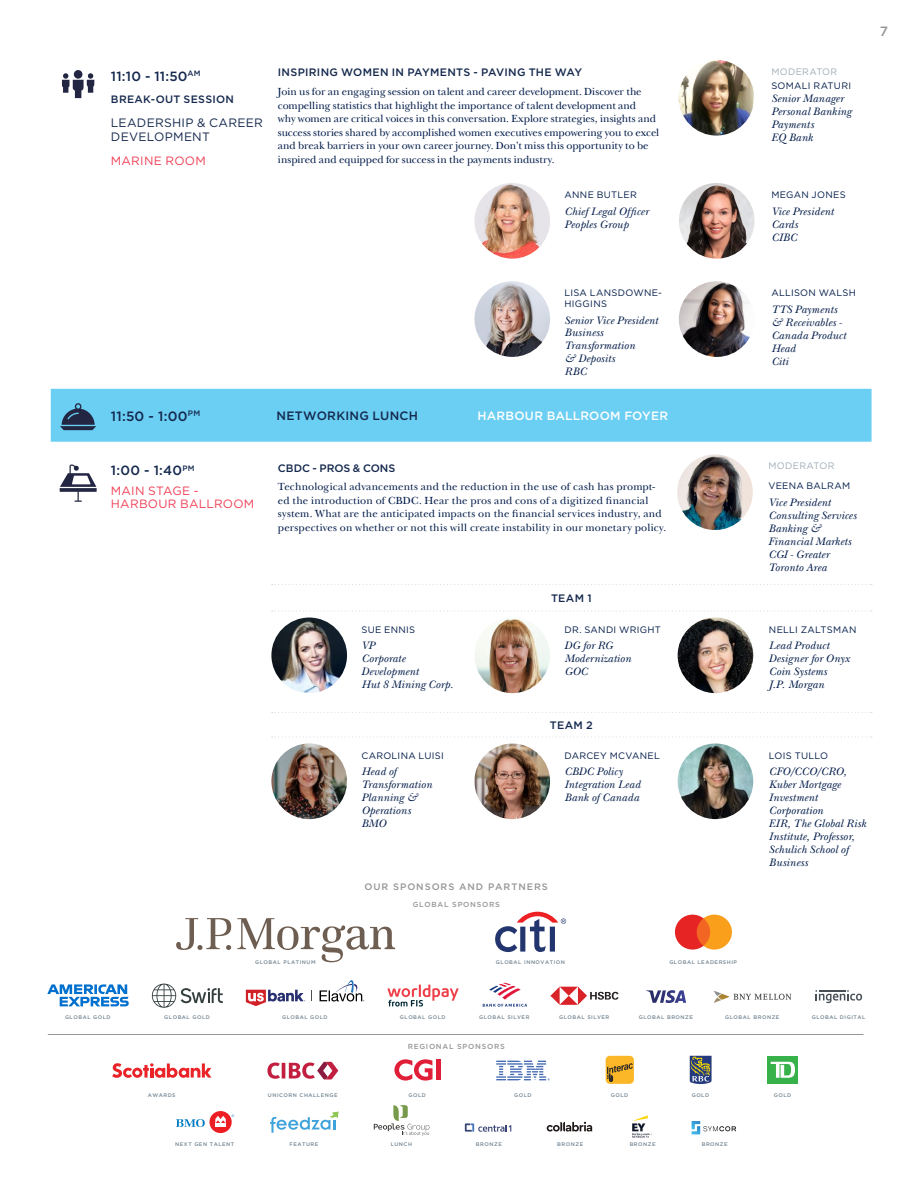
<style>
.page{position:relative;width:918px;height:1188px;background:#fff}
.page>*{position:absolute;margin:0;border:0;box-sizing:border-box;transform-origin:0 0}
.t1{font:500 13.5px "Gotham";color:#14284d}
.t2{font:500 13.5px "Gotham";color:#989696}
.t3{font:500 13.35px "Gotham";letter-spacing:.015em;color:#14284d}
.t4{font:12.15px/13.4px "Gotham";letter-spacing:.02em;color:#14284d}
.t5{font:500 12.15px "Gotham";letter-spacing:.025em;color:#14284d}
.t6{font:12px/13.5px "Gotham HTF";letter-spacing:.02em;color:#ef4056}
.t7{font:500 12px "Gotham HTF";letter-spacing:.02em;color:#fff}
.t8{font:italic 11.25px/12.9px "New Baskerville LT";letter-spacing:.015em;color:#001b49}
.t9{font:10.8px/13.5px "New Baskerville LT";letter-spacing:.005em;color:#001b49}
.t10{font:500 10.8px "Gotham";letter-spacing:.02em;color:#14284d}
.t11{font:500 10.8px "Gotham";letter-spacing:-.005em;color:#14284d}
.t12{font:500 10.65px "Gotham";letter-spacing:.03em;color:#14284d}
.t13{font:9.3px/10.4px "Gotham";letter-spacing:.03em;color:#001b49}
.t14{font:500 9.3px "Gotham";letter-spacing:.1em;color:#959696}
.t15{font:9.3px "Gotham";letter-spacing:.035em;color:#a0adb7}
.t16{font:500 7.35px "Gotham";letter-spacing:.1em;color:#959696}
.t17{font:500 5.25px "Gotham";letter-spacing:.1em;color:#738592}
</style>
<div class="page">
<svg style="left:176px;top:918px;width:55px;height:32px"></svg>
<svg style="left:237px;top:918px;width:158px;height:44px"></svg>
<svg style="left:495px;top:912px;width:71px;height:40px"></svg>
<svg style="left:47px;top:984px;width:82px;height:22px"></svg>
<svg style="left:483px;top:983px;width:44px;height:24px"></svg>
<hr style="left:48px;top:1034px;width:815px;height:1px;background:#959696">
<svg style="left:320px;top:980px;width:44px;height:21px"></svg>
<svg style="left:246px;top:990px;width:59px;height:16px"></svg>
<svg style="left:152px;top:984px;width:71px;height:24px"></svg>
<svg style="left:646px;top:990px;width:40px;height:13px"></svg>
<svg style="left:714px;top:991px;width:77px;height:12px"></svg>
<svg style="left:550px;top:987px;width:68px;height:18px"></svg>
<svg style="left:675px;top:915px;width:57px;height:35px;background:#f17b43"></svg>
<svg style="left:387px;top:985px;width:72px;height:22px"></svg>
<svg style="left:815px;top:990px;width:47px;height:13px"></svg>
<svg style="left:112px;top:1063px;width:100px;height:15px"></svg>
<svg style="left:267px;top:1062px;width:71px;height:18px"></svg>
<div style="left:767px;top:1056px;width:31px;height:27px;background:#37b14a"></div>
<svg style="left:771px;top:1062px;width:24px;height:16px"></svg>
<svg style="left:394px;top:1059px;width:39px;height:22px"></svg>
<hr style="left:436px;top:1060px;width:4px;height:20px;background:#e11e37">
<svg style="left:496px;top:1061px;width:54px;height:19px"></svg>
<div style="left:606px;top:1056px;width:28px;height:28px;background:#fbb727;border-radius:4px"></div>
<svg style="left:607px;top:1063px;width:26px;height:19px"></svg>
<svg style="left:690px;top:1056px;width:21px;height:28px"></svg>
<svg style="left:270px;top:1112px;width:68px;height:21px"></svg>
<svg style="left:374px;top:1105px;width:55px;height:31px"></svg>
<div style="left:209px;top:1111px;width:23px;height:22px;background:#ed1d24;border-radius:50%"></div>
<svg style="left:176px;top:1119px;width:29px;height:8px"></svg>
<svg style="left:215px;top:1114px;width:19px;height:13px"></svg>
<svg style="left:632px;top:1115px;width:20px;height:23px"></svg>
<svg style="left:692px;top:1121px;width:44px;height:13px"></svg>
<svg style="left:547px;top:1122px;width:45px;height:10px"></svg>
<svg style="left:465px;top:1123px;width:46px;height:9px"></svg>
<svg style="left:272px;top:712px;width:600px;height:1px"></svg>
<svg style="left:272px;top:584px;width:600px;height:1px"></svg>
<svg style="left:272px;top:736px;width:600px;height:2px"></svg>
<svg style="left:272px;top:610px;width:600px;height:2px"></svg>
<svg style="left:62px;top:73px;width:32px;height:25px"></svg>
<div style="left:74px;top:70px;width:8px;height:9px;background:#222642;border-radius:50%"></div>
<img style="left:679px;top:60px;width:75px;height:76px;border-radius:38px">
<img style="left:474px;top:183px;width:76px;height:76px;border-radius:38px">
<img style="left:679px;top:183px;width:75px;height:76px;border-radius:38px">
<img style="left:474px;top:281px;width:76px;height:76px;border-radius:38px">
<img style="left:679px;top:281px;width:75px;height:76px;border-radius:38px">
<div style="left:51px;top:389px;width:821px;height:53px;background:#6bcef3"></div>
<svg style="left:60px;top:465px;width:37px;height:37px"></svg>
<img style="left:677px;top:454px;width:76px;height:76px;border-radius:38px">
<img style="left:271px;top:618px;width:76px;height:75px;border-radius:38px">
<img style="left:474px;top:618px;width:76px;height:75px;border-radius:38px">
<img style="left:678px;top:618px;width:75px;height:75px;border-radius:38px">
<img style="left:271px;top:744px;width:76px;height:75px;border-radius:38px">
<img style="left:474px;top:744px;width:76px;height:75px;border-radius:38px">
<img style="left:678px;top:744px;width:75px;height:75px;border-radius:38px">
<p class="t3" style="left:111px;top:67px;width:91px">11:10 - 11:50<sup>AM</sup></p>
<p class="t12" style="left:111px;top:92px;width:125px">BREAK-OUT SESSION</p>
<p class="t4" style="left:111px;top:116px;width:153px">LEADERSHIP &amp; CAREER<br>DEVELOPMENT</p>
<p class="t6" style="left:111px;top:154px;width:97px">MARINE ROOM</p>
<p class="t10" style="left:278px;top:65px;width:306px">INSPIRING WOMEN IN PAYMENTS - PAVING THE WAY</p>
<p class="t9" style="left:278px;top:85px;width:383px">Join us for an engaging session on talent and career development. Discover the compelling statistics that highlight the importance of talent development and<br>why women are critical voices in this conversation. Explore strategies, insights and success stories shared by accomplished women executives empowering you to excel and break barriers in your own career journey. Don’t miss this opportunity to be inspired and equipped for success in the payments industry.</p>
<p class="t13" style="left:564px;top:189px;width:74px">ANNE BUTLER</p>
<p class="t8" style="left:564px;top:205px;width:86px">Chief Legal Officer<br>Peoples Group</p>
<p class="t13" style="left:564px;top:288px;width:99px">LISA LANSDOWNE-<br>HIGGINS</p>
<p class="t8" style="left:564px;top:314px;width:95px">Senior Vice President<br>Business<br>Transformation<br>&amp; Deposits<br>RBC</p>
<p class="t1" style="left:111px;top:407px;width:91px">11:50 - 1:00<sup>PM</sup></p>
<p class="t5" style="left:277px;top:408px;width:143px">NETWORKING LUNCH</p>
<p class="t7" style="left:477px;top:409px;width:192px">HARBOUR BALLROOM FOYER</p>
<p class="t3" style="left:111px;top:462px;width:85px">1:00 - 1:40<sup>PM</sup></p>
<p class="t6" style="left:111px;top:484px;width:145px">MAIN STAGE -<br>HARBOUR BALLROOM</p>
<p class="t11" style="left:278px;top:461px;width:119px">CBDC - PROS &amp; CONS</p>
<p class="t9" style="left:278px;top:480px;width:390px">Technological advancements and the reduction in the use of cash has prompt&shy;ed the introduction of CBDC. Hear the pros and cons of a digitized financial system. What are the anticipated impacts on the financial services industry, and perspectives on whether or not this will create instability in our monetary policy.</p>
<p class="t13" style="left:361px;top:624px;width:55px">SUE ENNIS</p>
<p class="t8" style="left:361px;top:639px;width:93px">VP<br>Corporate<br>Development<br>Hut 8 Mining Corp.</p>
<p class="t13" style="left:361px;top:750px;width:84px">CAROLINA LUISI</p>
<p class="t8" style="left:361px;top:765px;width:72px">Head of<br>Transformation<br>Planning &amp;<br>Operations<br>BMO</p>
<p class="t10" style="left:551px;top:591px;width:42px">TEAM 1</p>
<p class="t13" style="left:564px;top:624px;width:98px">DR. SANDI WRIGHT</p>
<p class="t8" style="left:564px;top:639px;width:68px">DG for RG<br>Modernization<br>GOC</p>
<p class="t10" style="left:550px;top:718px;width:44px">TEAM 2</p>
<p class="t13" style="left:564px;top:750px;width:97px">DARCEY MCVANEL</p>
<p class="t8" style="left:564px;top:765px;width:77px">CBDC Policy<br>Integration Lead<br>Bank of Canada</p>
<p class="t14" style="left:365px;top:881px;width:185px">OUR SPONSORS AND PARTNERS</p>
<p class="t16" style="left:413px;top:900px;width:89px">GLOBAL SPONSORS</p>
<p class="t15" style="left:771px;top:66px;width:68px">MODERATOR</p>
<p class="t13" style="left:771px;top:81px;width:81px">SOMALI RATURI</p>
<p class="t8" style="left:771px;top:92px;width:82px">Senior Manager<br>Personal Banking<br>Payments<br>EQ Bank</p>
<p class="t13" style="left:771px;top:189px;width:76px">MEGAN JONES</p>
<p class="t8" style="left:771px;top:205px;width:64px">Vice President<br>Cards<br>CIBC</p>
<p class="t13" style="left:771px;top:288px;width:86px">ALLISON WALSH</p>
<p class="t8" style="left:771px;top:303px;width:76px">TTS Payments &amp; Receivables -<br>Canada Product<br>Head<br>Citi</p>
<p class="t2" style="left:880px;top:22px;width:10px">7</p>
<p class="t15" style="left:768px;top:460px;width:68px">MODERATOR</p>
<p class="t13" style="left:768px;top:480px;width:83px">VEENA BALRAM</p>
<p class="t8" style="left:768px;top:496px;width:90px">Vice President<br>Consulting Services<br>Banking &amp;<br>Financial Markets<br>CGI - Greater<br>Toronto Area</p>
<p class="t13" style="left:769px;top:624px;width:89px">NELLI ZALTSMAN</p>
<p class="t8" style="left:769px;top:639px;width:82px">Lead Product<br>Designer for Onyx<br>Coin Systems<br>J.P. Morgan</p>
<p class="t13" style="left:769px;top:750px;width:61px">LOIS TULLO</p>
<p class="t8" style="left:769px;top:765px;width:99px">CFO/CCO/CRO,<br>Kuber Mortgage<br>Investment<br>Corporation<br>EIR, The Global Risk<br>Institute, Professor,<br>Schulich School of<br>Business</p>
<p class="t17" style="left:255px;top:959px;width:62px">GLOBAL PLATINUM</p>
<p class="t17" style="left:496px;top:959px;width:71px">GLOBAL INNOVATION</p>
<p class="t17" style="left:669px;top:959px;width:69px">GLOBAL LEADERSHIP</p>
<p class="t17" style="left:400px;top:1013px;width:47px">GLOBAL GOLD</p>
<p class="t17" style="left:812px;top:1014px;width:55px">GLOBAL DIGITAL</p>
<p class="t17" style="left:65px;top:1014px;width:47px">GLOBAL GOLD</p>
<p class="t17" style="left:282px;top:1014px;width:47px">GLOBAL GOLD</p>
<p class="t17" style="left:479px;top:1014px;width:52px">GLOBAL SILVER</p>
<p class="t17" style="left:164px;top:1014px;width:47px">GLOBAL GOLD</p>
<p class="t17" style="left:559px;top:1014px;width:52px">GLOBAL SILVER</p>
<p class="t17" style="left:639px;top:1014px;width:56px">GLOBAL BRONZE</p>
<p class="t17" style="left:725px;top:1014px;width:56px">GLOBAL BRONZE</p>
<p class="t16" style="left:408px;top:1042px;width:99px">REGIONAL SPONSORS</p>
<p class="t17" style="left:148px;top:1092px;width:29px">AWARDS</p>
<p class="t17" style="left:268px;top:1092px;width:71px">UNICORN CHALLENGE</p>
<p class="t17" style="left:408px;top:1092px;width:19px">GOLD</p>
<p class="t17" style="left:514px;top:1092px;width:19px">GOLD</p>
<p class="t17" style="left:611px;top:1092px;width:19px">GOLD</p>
<p class="t17" style="left:692px;top:1092px;width:19px">GOLD</p>
<p class="t17" style="left:774px;top:1092px;width:19px">GOLD</p>
<p class="t17" style="left:175px;top:1141px;width:60px">NEXT GEN TALENT</p>
<p class="t17" style="left:290px;top:1141px;width:30px">FEATURE</p>
<p class="t17" style="left:391px;top:1141px;width:23px">LUNCH</p>
<p class="t17" style="left:476px;top:1141px;width:27px">BRONZE</p>
<p class="t17" style="left:557px;top:1141px;width:27px">BRONZE</p>
<p class="t17" style="left:630px;top:1141px;width:27px">BRONZE</p>
<p class="t17" style="left:702px;top:1141px;width:27px">BRONZE</p>
</div>
